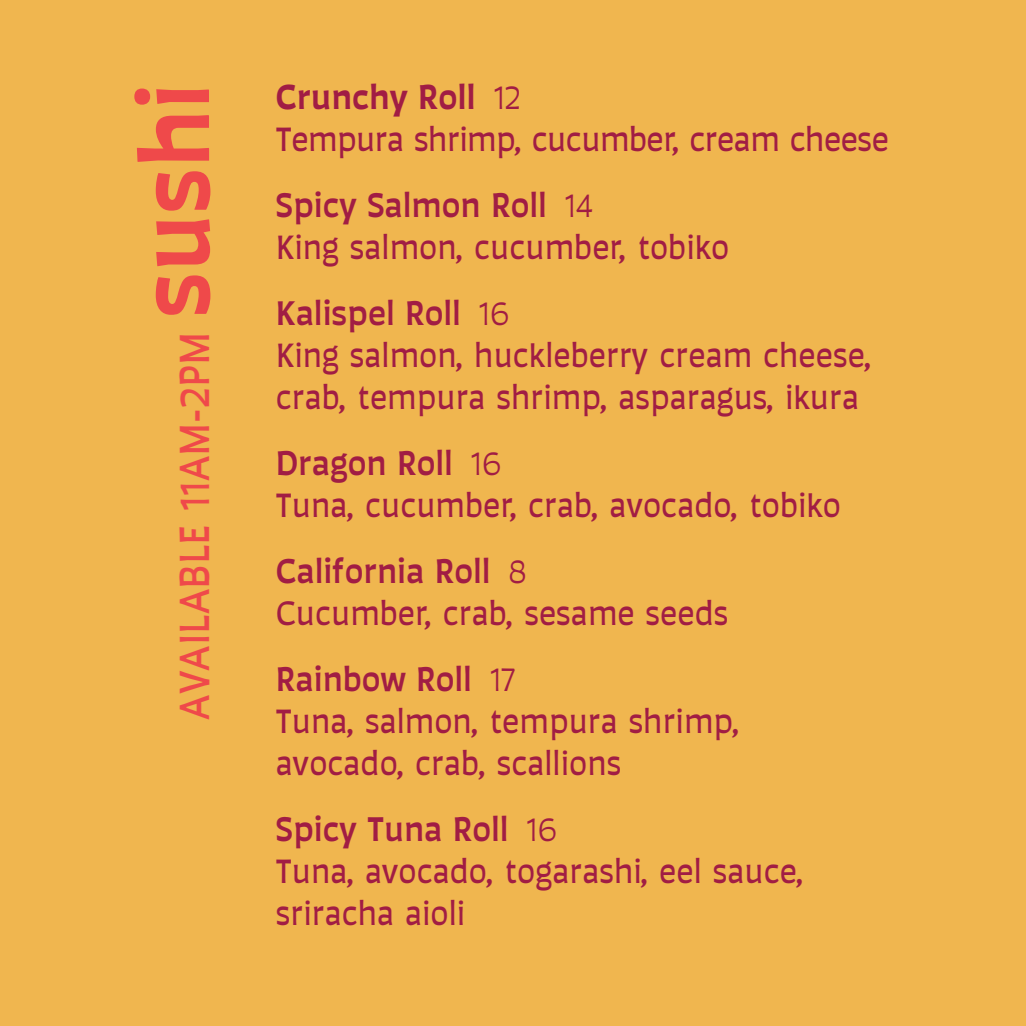
<style>
.page{position:relative;width:1026px;height:1026px;background:#f0b64f}
.page>*{position:absolute;margin:0;border:0;box-sizing:border-box;transform-origin:0 0}
.t1{font:600 102px "Auster";color:#ef494a}
.t2{font:45px "Auster";color:#ef494a}
.t3{font:36px/42px "Auster";color:#a11d44}
.s1{font-weight:600}
.s2{font-style:inherit}
.s3{font-weight:500}
</style>
<div class="page">
<h1 class="t1" style="left:116px;top:318px;width:236px;rotate:-90deg">sushi</h1>
<p class="t2" style="left:169px;top:720px;width:389px;rotate:-90deg">AVAILABLE 11AM-2PM</p>
<p class="t3" style="left:276px;top:76px;width:615px"><span class="s1">Crunchy Roll</span> <span class="s2">12<br></span>Tempura shrimp, cucumber, cream cheese</p>
<p class="t3" style="left:276px;top:184px;width:455px"><span class="s3">Spicy Salmon Roll</span> <span class="s2">14<br></span>King salmon, cucumber, tobiko</p>
<p class="t3" style="left:276px;top:292px;width:597px"><span class="s3">Kalispel Roll</span> <span class="s2">16<br></span>King salmon, huckleberry cream cheese, crab, tempura shrimp, asparagus, ikura</p>
<p class="t3" style="left:276px;top:442px;width:567px"><span class="s3">Dragon Roll</span> <span class="s2">16<br></span>Tuna, cucumber, crab, avocado, tobiko</p>
<p class="t3" style="left:276px;top:550px;width:454px"><span class="s3">California Roll</span> <span class="s2">8<br></span>Cucumber, crab, sesame seeds</p>
<p class="t3" style="left:276px;top:658px;width:466px"><span class="s3">Rainbow Roll</span> <span class="s2">17<br></span>Tuna, salmon, tempura shrimp, avocado, crab, scallions</p>
<p class="t3" style="left:276px;top:808px;width:529px"><span class="s3">Spicy Tuna Roll</span> <span class="s2">16<br></span>Tuna, avocado, togarashi, eel sauce, sriracha aioli</p>
</div>
